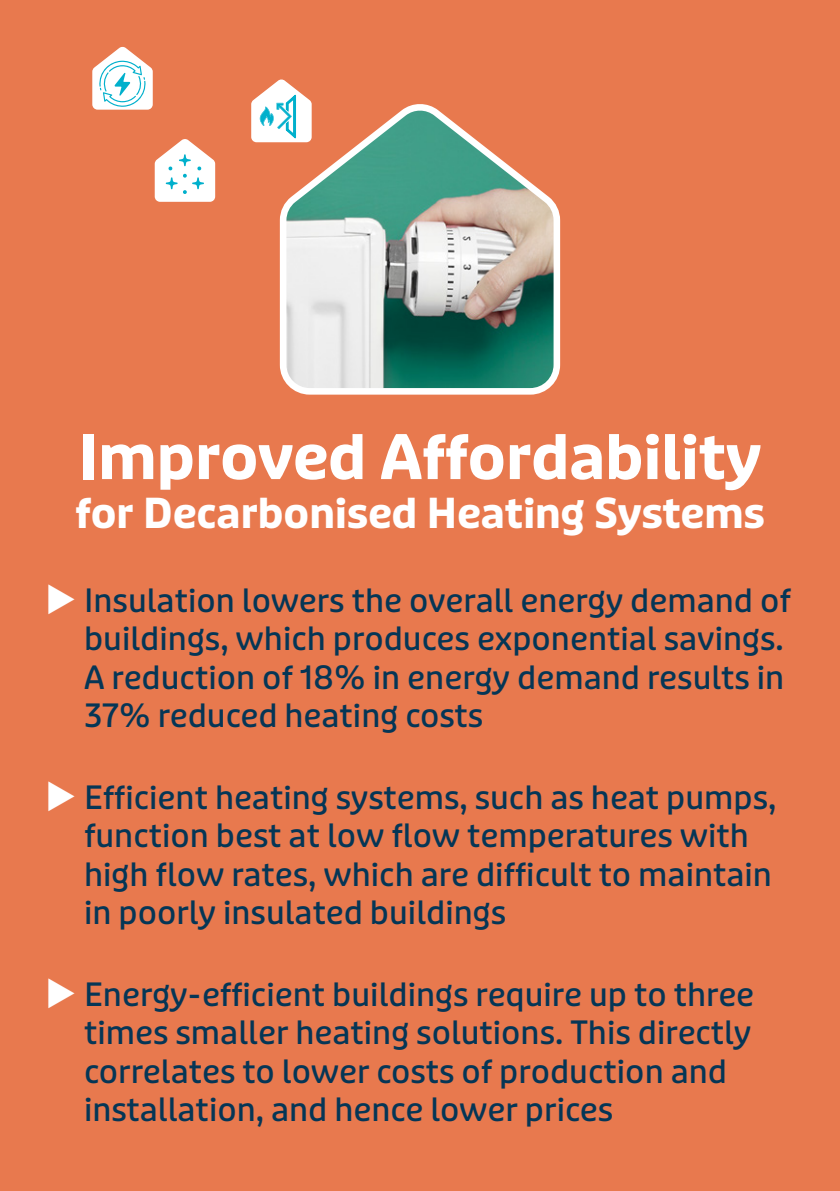
<style>
.page{position:relative;width:840px;height:1191px;background:#fff}
.page>*{position:absolute;margin:0;border:0;box-sizing:border-box;transform-origin:0 0}
.t1{font:700 61.2px "Puffin Display";color:#fff}
.t2{font:700 41.2px "Puffin Display";color:#fff}
.t3{font:500 32px/38.4px "Puffin Display";color:#053656}
.s1{color:#fff}
</style>
<div class="page">
<div style="left:0;top:0;width:839px;height:1191px;background:#e8794e"></div>
<svg style="left:251px;top:79px;width:53px;height:64px"></svg>
<svg style="left:154px;top:139px;width:62px;height:63px"></svg>
<svg style="left:92px;top:46px;width:61px;height:64px"></svg>
<svg style="left:276px;top:96px;width:285px;height:299px"></svg>
<h1 class="t1" style="left:78px;top:420px;width:684px">Improved Affordability</h1>
<p class="t2" style="left:75px;top:489px;width:690px">for Decarbonised Heating Systems</p>
<p class="t3" style="left:84px;top:582px;width:708px;text-indent:-39px"><span class="s1">◆</span> Insulation lowers the overall energy demand of buildings, which produces exponential savings.<br>A reduction of 18% in energy demand results in 37% reduced heating costs</p>
<p class="t3" style="left:84px;top:779px;width:693px;text-indent:-39px"><span class="s1">◆</span> Efficient heating systems, such as heat pumps, function best at low flow temperatures with high flow rates, which are difficult to maintain in poorly insulated buildings</p>
<p class="t3" style="left:84px;top:976px;width:671px;text-indent:-39px"><span class="s1">◆</span> Energy-efficient buildings require up to three times smaller heating solutions. This directly correlates to lower costs of production and installation, and hence lower prices</p>
</div>
